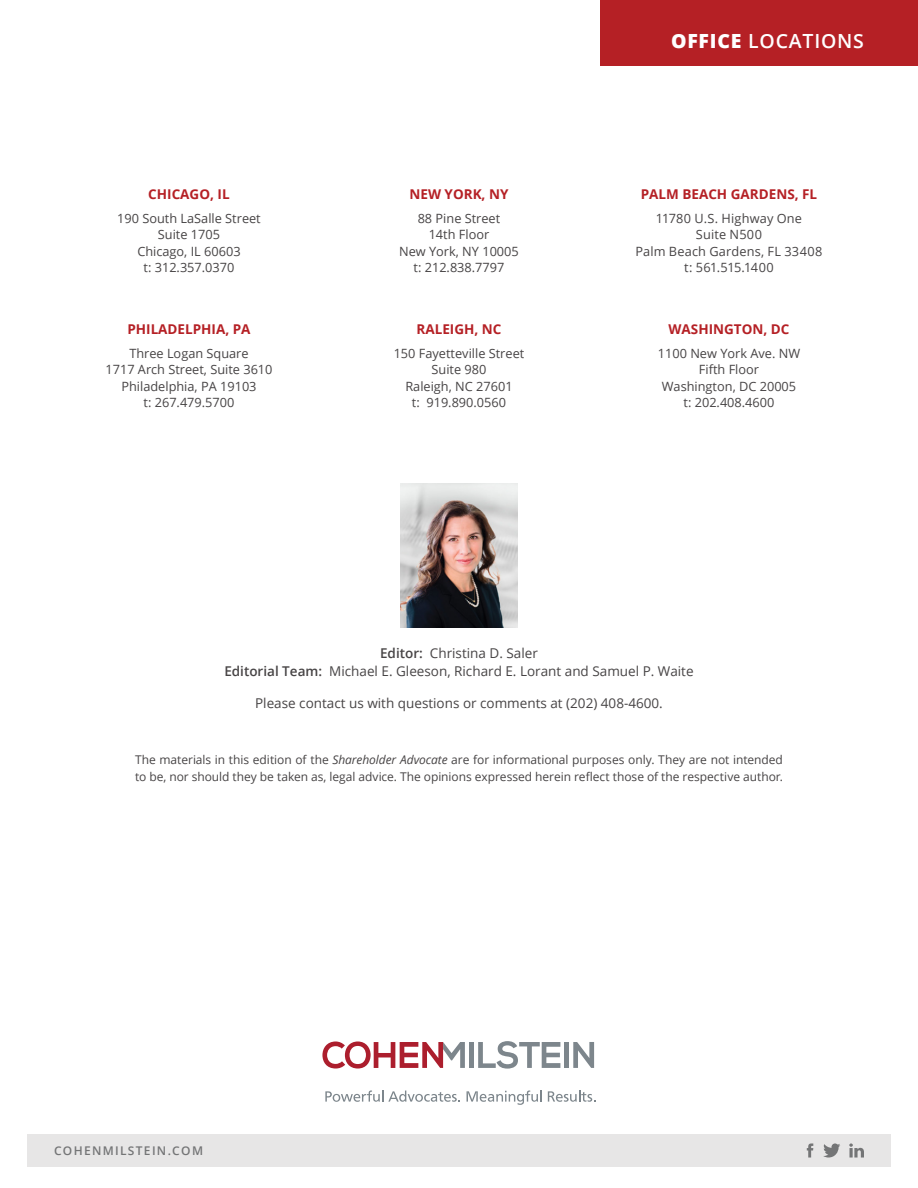
<style>
.page{position:relative;width:918px;height:1188px;background:#fff}
.page>*{position:absolute;margin:0;border:0;box-sizing:border-box;transform-origin:0 0}
.Author_Names{font:600 19.5px "Open Sans";letter-spacing:.04em;color:#fff}
.t1{font:13.5px "Open Sans";color:#474445}
.t2{font:700 13.5px "Open Sans";color:#b52025}
.t3{font:12.75px "Open Sans";color:#474445}
.t4{font:12.75px "Open Sans";letter-spacing:-.04em;color:#474445}
.Main_text_less_space{font:12px/16.5px "Open Sans";letter-spacing:-.005em;color:#474445}
.t5{font:600 12px "Open Sans";letter-spacing:.11em;color:#747576}
.s1{font-weight:800}
.s2{font-weight:600}
.s3{font-style:italic}
</style>
<div class="page">
<div style="left:469px;top:1042px;width:5px;height:26px;background:#7d868c"></div>
<svg style="left:478px;top:1041px;width:82px;height:28px"></svg>
<div style="left:564px;top:1042px;width:5px;height:26px;background:#7d868c"></div>
<svg style="left:573px;top:1042px;width:21px;height:26px"></svg>
<svg style="left:322px;top:1041px;width:143px;height:28px"></svg>
<svg style="left:325px;top:1091px;width:135px;height:11px"></svg>
<svg style="left:467px;top:1091px;width:75px;height:14px"></svg>
<svg style="left:548px;top:1091px;width:48px;height:11px"></svg>
<div style="left:27px;top:1134px;width:864px;height:33px;background:#e7e6e6"></div>
<svg style="left:823px;top:1143px;width:17px;height:15px"></svg>
<svg style="left:849px;top:1143px;width:15px;height:15px"></svg>
<svg style="left:807px;top:1143px;width:6px;height:15px"></svg>
<div style="left:601px;top:0;width:317px;height:65px;background:#b52025"></div>
<img style="left:400px;top:483px;width:118px;height:145px">
<p class="t2" style="left:148px;top:185px;width:83px">CHICAGO, IL</p>
<p class="t3" style="left:117px;top:209px;width:145px">190 South LaSalle Street</p>
<p class="t3" style="left:158px;top:226px;width:64px">Suite 1705</p>
<p class="t3" style="left:137px;top:242px;width:105px">Chicago, IL 60603</p>
<p class="t3" style="left:144px;top:259px;width:92px">t: 312.357.0370</p>
<p class="t2" style="left:127px;top:320px;width:125px">PHILADELPHIA, PA</p>
<p class="t3" style="left:129px;top:344px;width:121px">Three Logan Square</p>
<p class="t3" style="left:105px;top:361px;width:169px">1717 Arch Street, Suite 3610</p>
<p class="t3" style="left:121px;top:377px;width:137px">Philadelphia, PA 19103</p>
<p class="t3" style="left:144px;top:394px;width:92px">t: 267.479.5700</p>
<p class="t2" style="left:410px;top:185px;width:100px">NEW YORK, NY</p>
<p class="t3" style="left:418px;top:209px;width:84px">88 Pine Street</p>
<p class="t3" style="left:429px;top:226px;width:62px">14th Floor</p>
<p class="t3" style="left:399px;top:242px;width:121px">New York, NY 10005</p>
<p class="t3" style="left:414px;top:259px;width:92px">t: 212.838.7797</p>
<p class="t2" style="left:417px;top:320px;width:86px">RALEIGH, NC</p>
<p class="t3" style="left:394px;top:344px;width:132px">150 Fayetteville Street</p>
<p class="t3" style="left:432px;top:361px;width:56px">Suite 980</p>
<p class="t3" style="left:405px;top:377px;width:109px">Raleigh, NC 27601</p>
<p class="t3" style="left:412px;top:394px;width:96px">t: 919.890.0560</p>
<p class="Author_Names" style="left:671px;top:27px;width:194px"><span class="s1">OFFICE</span> LOCATIONS</p>
<p class="t2" style="left:641px;top:185px;width:178px">PALM BEACH GARDENS, FL</p>
<p class="t3" style="left:656px;top:209px;width:148px">11780 U.S. Highway One</p>
<p class="t3" style="left:696px;top:226px;width:68px">Suite N500</p>
<p class="t3" style="left:636px;top:242px;width:188px">Palm Beach Gardens, FL 33408</p>
<p class="t4" style="left:684px;top:259px;width:91px">t: 561.515.1400</p>
<p class="t2" style="left:669px;top:320px;width:122px">WASHINGTON, DC</p>
<p class="t3" style="left:658px;top:344px;width:144px">1100 New York Ave. NW</p>
<p class="t3" style="left:699px;top:361px;width:62px">Fifth Floor</p>
<p class="t3" style="left:662px;top:377px;width:136px">Washington, DC 20005</p>
<p class="t3" style="left:684px;top:394px;width:92px">t: 202.408.4600</p>
<p class="t1" style="left:380px;top:644px;width:159px"><span class="s2">Editor:</span> Christina D. Saler</p>
<p class="t1" style="left:224px;top:662px;width:471px"><span class="s2">Editorial Team:</span> Michael E. Gleeson, Richard E. Lorant and Samuel P. Waite</p>
<p class="t1" style="left:255px;top:694px;width:409px">Please contact us with questions or comments at (202) 408-4600.</p>
<p class="Main_text_less_space" style="left:135px;top:752px;width:650px">The materials in this edition of the <span class="s3">Shareholder Advocate</span> are for informational purposes only. They are not intended to be, nor should they be taken as, legal advice. The opinions expressed herein reflect those of the respective author.</p>
<p class="t5" style="left:54px;top:1143px;width:151px">COHENMILSTEIN.COM</p>
</div>
